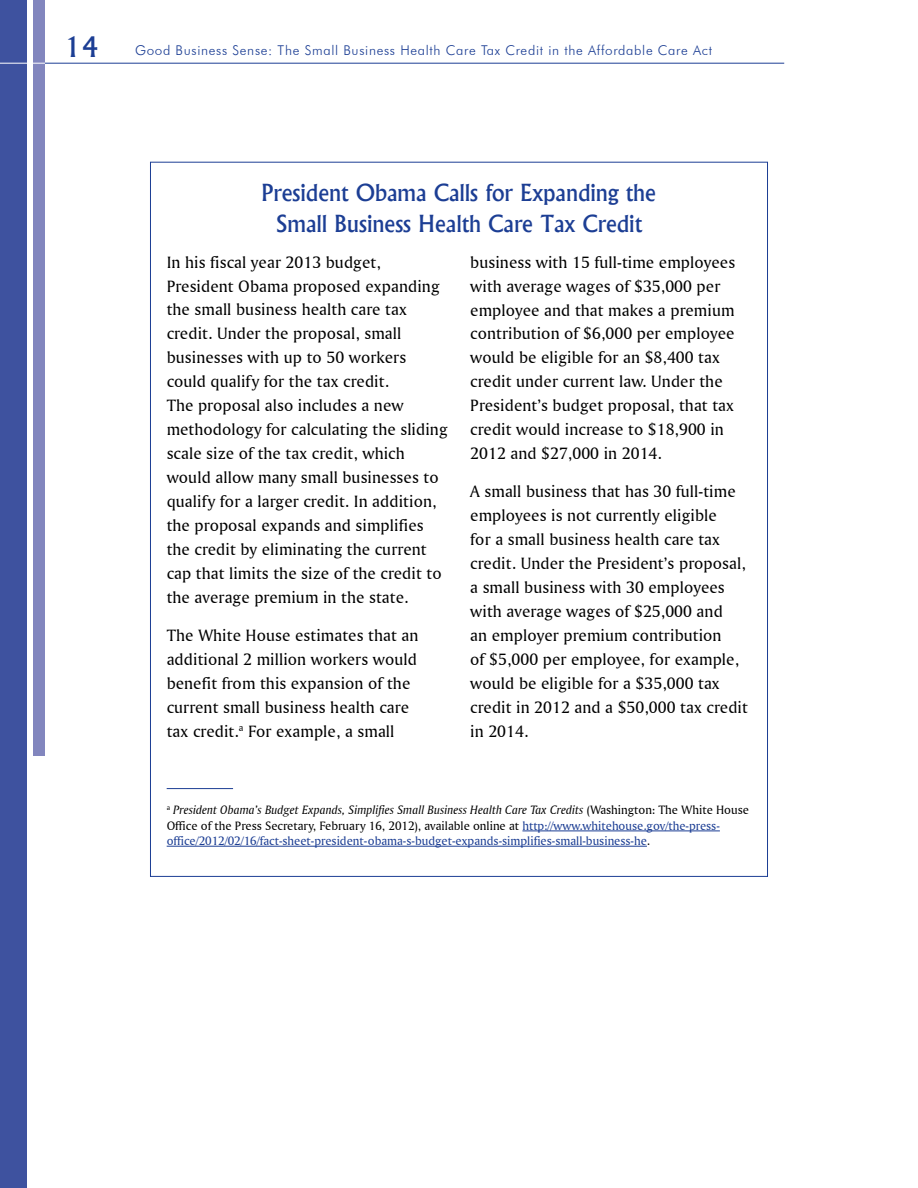
<style>
.page{position:relative;width:918px;height:1188px;background:#fff}
.page>*{position:absolute;margin:0;border:0;box-sizing:border-box;transform-origin:0 0}
.t1{font:500 27px "Albertus";color:#1c3e94}
.t2{font:500 22.5px/31.5px "Albertus";color:#1c3e94;text-align:center}
.t3{font:17.25px/24px "Amerigo BT Roman A";letter-spacing:.005em;color:#000}
.t4{font:300 13.5px "Futura BT";letter-spacing:.05em;color:#1c3e94}
.t5{font:12.75px/15.3px "Amerigo BT Roman A";color:#1c3e94}
.t6{font:12.75px "Amerigo BT Italic A";color:#000}
.s1{font-family:"Amerigo BT Roman A"}
.s2{color:#000}
</style>
<div class="page">
<div style="left:0;top:0;width:27px;height:1188px;background:#3e529f"></div>
<div style="left:33px;top:0;width:12px;height:756px;background:#8286be"></div>
<hr style="left:45px;top:63px;width:739px;height:1px;background:#1c3e94">
<hr style="left:0;top:63px;width:45px;height:1px;background:#fff">
<hr style="left:522px;top:831px;width:198px;height:1px;background:#1c3e94">
<hr style="left:167px;top:846px;width:480px;height:1px;background:#1c3e94">
<hr style="left:167px;top:788px;width:66px;height:1px;background:#1c3e94">
<h1 class="t1" style="left:64px;top:30px;width:35px">14</h1>
<p class="t4" style="left:135px;top:42px;width:579px">Good Business Sense: The Small Business Health Care Tax Credit in the Affordable Care Act</p>
<h2 class="t2" style="left:262px;top:177px;width:396px">President Obama Calls for Expanding the<br>Small Business Health Care Tax Credit</h2>
<p class="t3" style="left:167px;top:249px;width:283px">In his fiscal year 2013 budget, President Obama proposed expanding the small business health care tax credit. Under the proposal, small businesses with up to 50 workers could qualify for the tax credit.<br>The proposal also includes a new methodology for calculating the sliding scale size of the tax credit, which would allow many small businesses to qualify for a larger credit. In addition, the proposal expands and simplifies the credit by eliminating the current cap that limits the size of the credit to the average premium in the state.</p>
<p class="t3" style="left:167px;top:623px;width:253px">The White House estimates that an additional 2 million workers would benefit from this expansion of the current small business health care tax credit.<sup>a</sup> For example, a small</p>
<p class="t3" style="left:470px;top:249px;width:267px">business with 15 full-time employees with average wages of $35,000 per employee and that makes a premium contribution of $6,000 per employee would be eligible for an $8,400 tax credit under current law. Under the President’s budget proposal, that tax credit would increase to $18,900 in 2012 and $27,000 in 2014.</p>
<p class="t3" style="left:470px;top:479px;width:279px">A small business that has 30 full-time employees is not currently eligible<br>for a small business health care tax credit. Under the President’s proposal, a small business with 30 employees with average wages of $25,000 and<br>an employer premium contribution<br>of $5,000 per employee, for example, would be eligible for a $35,000 tax credit in 2012 and a $50,000 tax credit in 2014.</p>
<p class="t6" style="left:167px;top:802px;width:584px"><sup>a</sup> President Obama’s Budget Expands, Simplifies Small Business Health Care Tax Credits <span class="s1">(Washington: The White House</span></p>
<p class="t5" style="left:167px;top:817px;width:555px"><span class="s2">Office of the Press Secretary, February 16, 2012), available online at</span> http://www.whitehouse.gov/the-press&shy;office/2012/02/16/fact-sheet-president-obama-s-budget-expands-simplifies-small-business-he<span class="s2">.</span></p>
</div>
